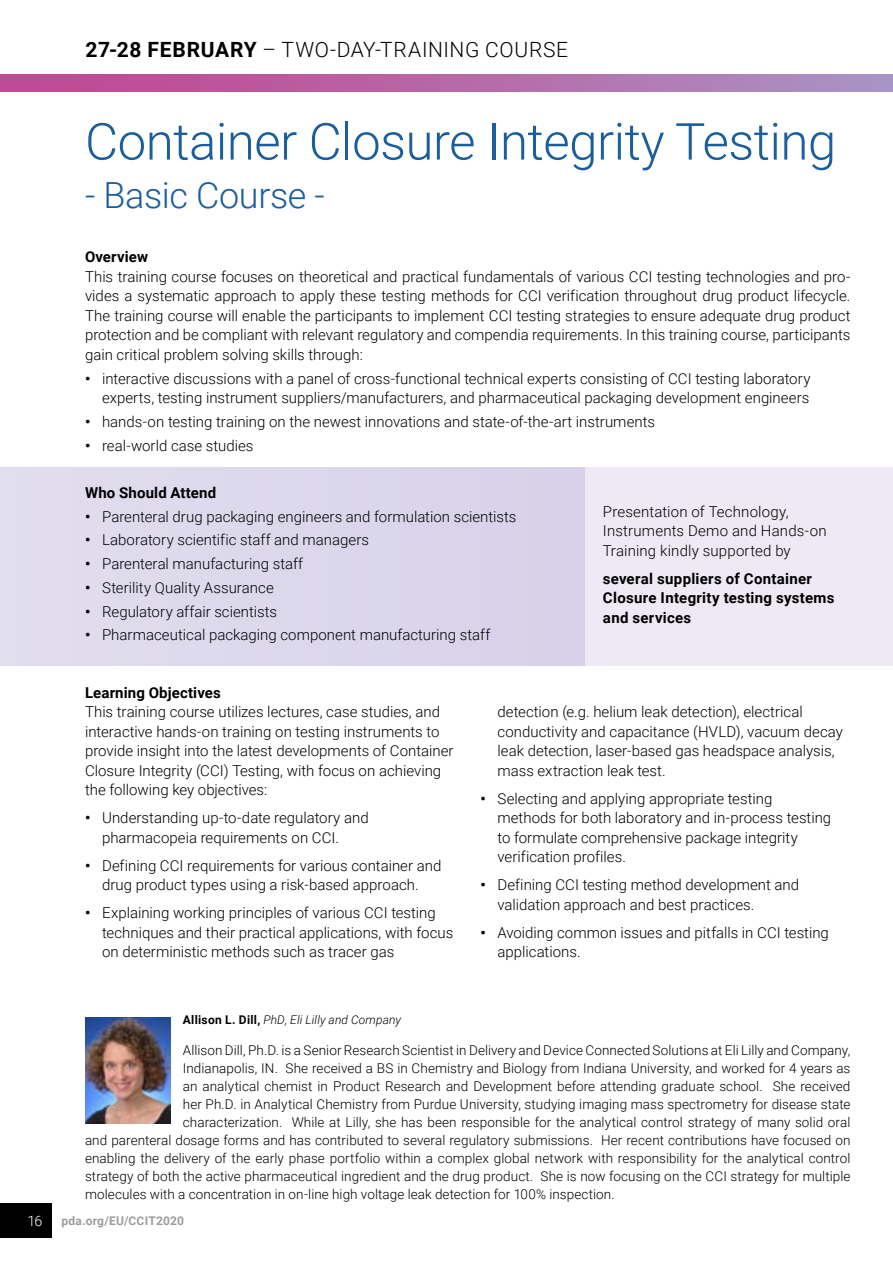
<style>
.page{position:relative;width:893px;height:1263px;background:#fff}
.page>*{position:absolute;margin:0;border:0;box-sizing:border-box;transform-origin:0 0}
.t1{font:300 51px "Roboto";letter-spacing:-.01em;color:#1a5e9f}
.t2{font:300 36px "Roboto";letter-spacing:-.01em;color:#1a5e9f}
.t3{font:300 21px "Roboto";letter-spacing:.03em;color:#000}
.t4{font:300 15px/19.5px "Roboto";color:#000}
.t5{font:700 15px/19.5px "Roboto";letter-spacing:.015em;color:#000}
.t6{font:300 14.25px "Roboto";color:#fff}
.t7{font:300 13.5px "Roboto";letter-spacing:.005em;color:#000}
.t8{font:italic 300 12px "Roboto";letter-spacing:.01em;color:#000}
.t9{font:700 12px "Roboto";letter-spacing:.02em;color:#9d9d9c}
.s1{font-weight:700}
.s2{font-weight:700;font-style:normal}
</style>
<div class="page">
<div style="left:0;top:74px;width:893px;height:17px;background:linear-gradient(to right,#c1438f,#ab91c3)"></div>
<div style="left:0;top:467px;width:893px;height:199px;background:#dcd8ec"></div>
<div style="left:586px;top:467px;width:307px;height:199px;background:#eee9f5"></div>
<img style="left:85px;top:1017px;width:85px;height:106px">
<div style="left:0;top:1203px;width:51px;height:34px;background:#000"></div>
<h3 class="t3" style="left:85px;top:35px;width:484px"><span class="s1">27-28 FEBRUARY</span> – TWO-DAY-TRAINING COURSE</h3>
<h1 class="t1" style="left:85px;top:106px;width:753px">Container Closure Integrity Testing</h1>
<h2 class="t2" style="left:85px;top:170px;width:241px">- Basic Course -</h2>
<p class="t5" style="left:85px;top:247px;width:65px">Overview</p>
<p class="t4" style="left:85px;top:266px;width:767px;text-align:justify">This training course focuses on theoretical and practical fundamentals of various CCI testing technologies and pro&shy;vides a systematic approach to apply these testing methods for CCI verification throughout drug product lifecycle.<br>The training course will enable the participants to implement CCI testing strategies to ensure adequate drug product protection and be compliant with relevant regulatory and compendia requirements. In this training course, participants gain critical problem solving skills through:</p>
<p class="t4" style="left:85px;top:368px;width:727px;text-align:right"><span class="s1">•</span> interactive discussions with a panel of cross-functional technical experts consisting of CCI testing laboratory experts, testing instrument suppliers/manufacturers, and pharmaceutical packaging development engineers</p>
<p class="t4" style="left:85px;top:411px;width:571px"><span class="s1">•</span> hands-on testing training on the newest innovations and state-of-the-art instruments</p>
<p class="t4" style="left:85px;top:435px;width:170px"><span class="s1">•</span> real-world case studies</p>
<p class="t5" style="left:85px;top:482px;width:133px">Who Should Attend</p>
<p class="t4" style="left:85px;top:506px;width:433px"><span class="s1">•</span> Parenteral drug packaging engineers and formulation scientists</p>
<p class="t4" style="left:85px;top:530px;width:285px"><span class="s1">•</span> Laboratory scientific staff and managers</p>
<p class="t4" style="left:85px;top:553px;width:220px"><span class="s1">•</span> Parenteral manufacturing staff</p>
<p class="t4" style="left:85px;top:577px;width:190px"><span class="s1">•</span> Sterility Quality Assurance</p>
<p class="t4" style="left:85px;top:601px;width:193px"><span class="s1">•</span> Regulatory affair scientists</p>
<p class="t4" style="left:85px;top:625px;width:407px"><span class="s1">•</span> Pharmaceutical packaging component manufacturing staff</p>
<p class="t4" style="left:603px;top:501px;width:225px">Presentation of Technology,<br>Instruments Demo and Hands-on<br>Training kindly supported by</p>
<p class="t5" style="left:603px;top:568px;width:233px">several suppliers of Container<br>Closure Integrity testing systems and services</p>
<p class="t5" style="left:85px;top:682px;width:137px">Learning Objectives</p>
<p class="t4" style="left:85px;top:701px;width:370px">This training course utilizes lectures, case studies, and interactive hands-on training on testing instruments to provide insight into the latest developments of Container Closure Integrity (CCI) Testing, with focus on achieving the following key objectives:</p>
<p class="t4" style="left:102px;top:807px;width:268px;text-indent:-17px"><span class="s1">•</span> Understanding up-to-date regulatory and pharmacopeia requirements on CCI.</p>
<p class="t4" style="left:85px;top:855px;width:358px;text-align:center"><span class="s1">•</span> Defining CCI requirements for various container and drug product types using a risk-based approach.</p>
<p class="t4" style="left:102px;top:902px;width:353px;text-indent:-17px"><span class="s1">•</span> Explaining working principles of various CCI testing techniques and their practical applications, with focus on deterministic methods such as tracer gas</p>
<p class="t4" style="left:497px;top:701px;width:347px">detection (e.g. helium leak detection), electrical conductivity and capacitance (HVLD), vacuum decay leak detection, laser-based gas headspace analysis, mass extraction leak test.</p>
<p class="t4" style="left:497px;top:788px;width:335px;text-indent:-17px"><span class="s1">•</span> Selecting and applying appropriate testing methods for both laboratory and in-process testing to formulate comprehensive package integrity verification profiles.</p>
<p class="t4" style="left:497px;top:874px;width:303px;text-indent:-17px"><span class="s1">•</span> Defining CCI testing method development and validation approach and best practices.</p>
<p class="t4" style="left:497px;top:922px;width:333px;text-indent:-17px"><span class="s1">•</span> Avoiding common issues and pitfalls in CCI testing applications.</p>
<p class="t8" style="left:183px;top:1012px;width:220px"><span class="s2">Allison L. Dill,</span> PhD, Eli Lilly and Company</p>
<p class="t7" style="left:183px;top:1041px;width:669px">Allison Dill, Ph.D. is a Senior Research Scientist in Delivery and Device Connected Solutions at Eli Lilly and Company,</p>
<p class="t7" style="left:183px;top:1059px;width:669px">Indianapolis, IN. She received a BS in Chemistry and Biology from Indiana University, and worked for 4 years as</p>
<p class="t7" style="left:183px;top:1077px;width:669px">an analytical chemist in Product Research and Development before attending graduate school. She received</p>
<p class="t7" style="left:183px;top:1095px;width:669px">her Ph.D. in Analytical Chemistry from Purdue University, studying imaging mass spectrometry for disease state</p>
<p class="t7" style="left:183px;top:1113px;width:669px">characterization. While at Lilly, she has been responsible for the analytical control strategy of many solid oral</p>
<p class="t7" style="left:85px;top:1131px;width:767px">and parenteral dosage forms and has contributed to several regulatory submissions. Her recent contributions have focused on</p>
<p class="t7" style="left:85px;top:1149px;width:767px">enabling the delivery of the early phase portfolio within a complex global network with responsibility for the analytical control</p>
<p class="t7" style="left:85px;top:1167px;width:767px">strategy of both the active pharmaceutical ingredient and the drug product. She is now focusing on the CCI strategy for multiple</p>
<p class="t7" style="left:85px;top:1185px;width:531px">molecules with a concentration in on-line high voltage leak detection for 100% inspection.</p>
<p class="t6" style="left:27px;top:1210px;width:17px">16</p>
<p class="t9" style="left:62px;top:1212px;width:124px">pda.org/EU/CCIT2020</p>
</div>
